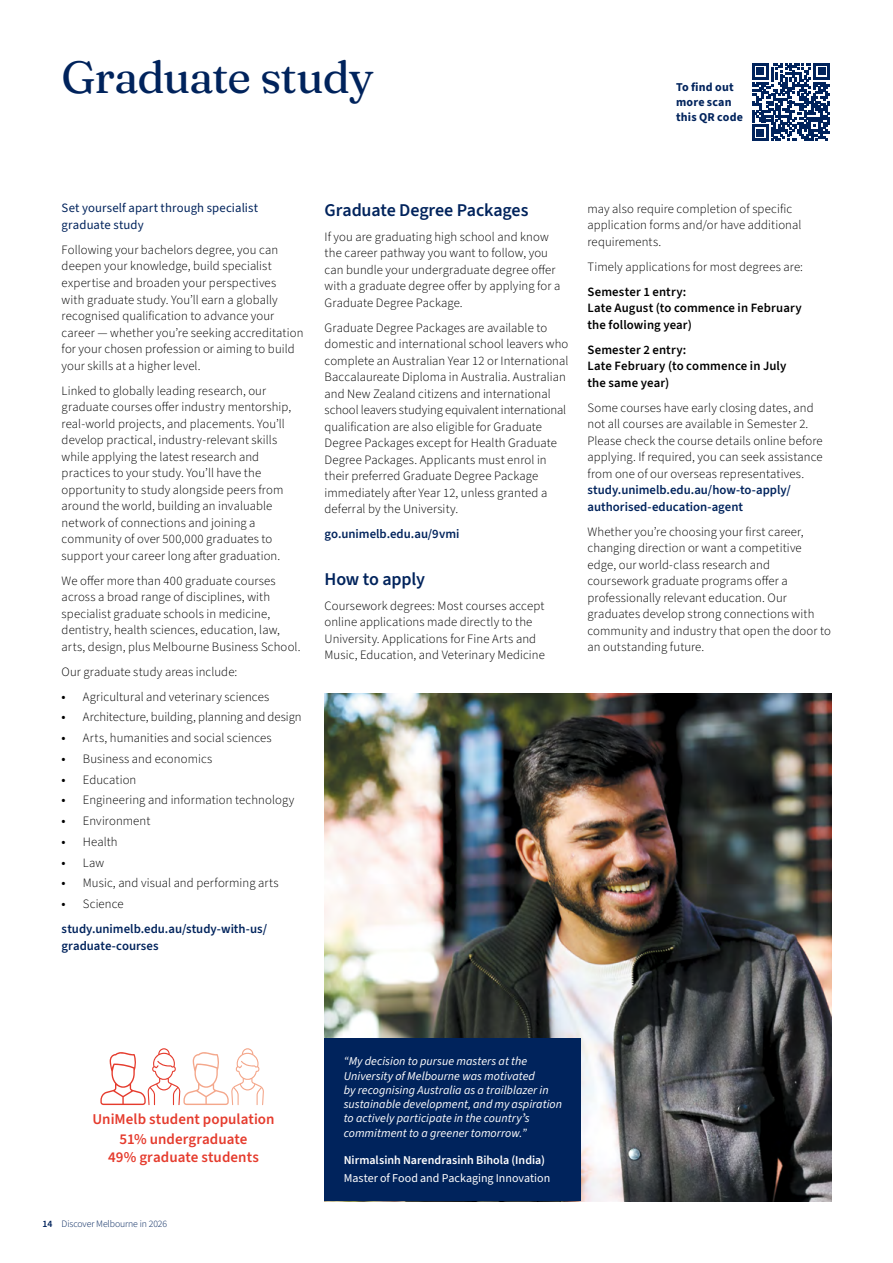
<style>
.page{position:relative;width:893px;height:1263px;background:#fff}
.page>*{position:absolute;margin:0;border:0;box-sizing:border-box;transform-origin:0 0}
.UoM_2026_-_Heading_1_Blue{font:45px "Fraunces 9 pt";letter-spacing:-.025em;color:#00235c}
.UoM_2026_-_Heading_2_Blue{font:600 18px "Source Sans 3";letter-spacing:-.01em;color:#00235c}
.UoM_2026_-_Icon_Heading_Coloured{font:600 15px/18px "Source Sans 3";letter-spacing:.005em;color:#e53b2d;text-align:center}
.UOM_2026_-_Body_Text_8_5_11{font:300 12.75px/16.5px "Source Sans 3";letter-spacing:.005em;color:#000}
.UoM_2026_-_Bullet_Multi-Line{font:300 12.75px "Source Sans 3";letter-spacing:.005em;color:#000}
.UOM_2026_-_Body_Text_8_5_11-2{font:600 12.75px/16.5px "Source Sans 3";letter-spacing:.01em;color:#000}
.UoM_2026_-_Hyperlink_Blue{font:600 12.75px/16.5px "Source Sans 3";color:#00235c}
.UoM_2026_-_Intro_Blue{font:12.75px/16.5px "Source Sans 3";letter-spacing:.01em;color:#00235c}
.UoM_2026_-_Bullet_Last-Line{font:300 12.75px "Source Sans 3";letter-spacing:.01em;color:#000}
.UoM_2026_-_Quote_Text_White{font:italic 12px/14.2px "Source Sans 3";letter-spacing:.005em;color:#fff}
.UoM_2026_-_Student_Name_White{font:600 12px "Source Sans 3";color:#fff}
.UoM_2026_-_Quals_Study_Area_White{font:12px "Source Sans 3";color:#fff}
.UoM_2026_-_Scan_QR_Code_text_Blue{font:700 12px/15px "Source Sans 3";letter-spacing:.015em;color:#00235c}
.t1{font:300 9.75px "Source Sans 3";letter-spacing:-.01em;color:#00235c}
.s1{font-weight:400;font-size:13.5px}
.s2{font-weight:600;color:#00235c}
.s3{font-weight:600}
</style>
<div class="page">
<img style="left:325px;top:694px;width:506px;height:507px">
<svg style="left:100px;top:1048px;width:164px;height:57px"></svg>
<svg style="left:752px;top:63px;width:78px;height:78px"></svg>
<div style="left:325px;top:1038px;width:256px;height:163px;background:#00235c"></div>
<h1 class="UoM_2026_-_Heading_1_Blue" style="left:62px;top:42px;width:314px">Graduate study</h1>
<p class="UoM_2026_-_Scan_QR_Code_text_Blue" style="left:676px;top:80px;width:68px">To find out more scan this QR code</p>
<p class="UoM_2026_-_Intro_Blue" style="left:62px;top:200px;width:198px">Set yourself apart through specialist graduate study</p>
<p class="UOM_2026_-_Body_Text_8_5_11" style="left:62px;top:242px;width:243px">Following your bachelors degree, you can deepen your knowledge, build specialist expertise and broaden your perspectives<br>with graduate study. You’ll earn a globally recognised qualification to advance your career — whether you’re seeking accreditation for your chosen profession or aiming to build your skills at a higher level.</p>
<p class="UOM_2026_-_Body_Text_8_5_11" style="left:62px;top:382px;width:231px">Linked to globally leading research, our graduate courses offer industry mentorship, real-world projects, and placements. You’ll develop practical, industry-relevant skills while applying the latest research and practices to your study. You’ll have the opportunity to study alongside peers from around the world, building an invaluable network of connections and joining a community of over 500,000 graduates to support your career long after graduation.</p>
<p class="UOM_2026_-_Body_Text_8_5_11" style="left:62px;top:572px;width:240px">We offer more than 400 graduate courses across a broad range of disciplines, with specialist graduate schools in medicine, dentistry, health sciences, education, law, arts, design, plus Melbourne Business School.</p>
<p class="UOM_2026_-_Body_Text_8_5_11" style="left:62px;top:663px;width:177px">Our graduate study areas include:</p>
<p class="UoM_2026_-_Bullet_Multi-Line" style="left:62px;top:688px;width:209px"><span class="s1">•</span> Agricultural and veterinary sciences</p>
<p class="UoM_2026_-_Bullet_Multi-Line" style="left:62px;top:708px;width:242px"><span class="s1">•</span> Architecture, building, planning and design</p>
<p class="UoM_2026_-_Bullet_Multi-Line" style="left:62px;top:729px;width:212px"><span class="s1">•</span> Arts, humanities and social sciences</p>
<p class="UoM_2026_-_Bullet_Multi-Line" style="left:62px;top:750px;width:152px"><span class="s1">•</span> Business and economics</p>
<p class="UoM_2026_-_Bullet_Multi-Line" style="left:62px;top:771px;width:76px"><span class="s1">•</span> Education</p>
<p class="UoM_2026_-_Bullet_Multi-Line" style="left:62px;top:791px;width:234px"><span class="s1">•</span> Engineering and information technology</p>
<p class="UoM_2026_-_Bullet_Multi-Line" style="left:62px;top:812px;width:90px"><span class="s1">•</span> Environment</p>
<p class="UoM_2026_-_Bullet_Multi-Line" style="left:62px;top:833px;width:58px"><span class="s1">•</span> Health</p>
<p class="UoM_2026_-_Bullet_Multi-Line" style="left:62px;top:854px;width:44px"><span class="s1">•</span> Law</p>
<p class="UoM_2026_-_Bullet_Multi-Line" style="left:62px;top:874px;width:219px"><span class="s1">•</span> Music, and visual and performing arts</p>
<p class="UoM_2026_-_Bullet_Last-Line" style="left:62px;top:895px;width:64px"><span class="s1">•</span> Science</p>
<p class="UoM_2026_-_Hyperlink_Blue" style="left:62px;top:921px;width:207px">study.unimelb.edu.au/study-with-us/ graduate-courses</p>
<h2 class="UoM_2026_-_Heading_2_Blue" style="left:325px;top:198px;width:205px">Graduate Degree Packages</h2>
<p class="UOM_2026_-_Body_Text_8_5_11" style="left:325px;top:229px;width:237px">If you are graduating high school and know the career pathway you want to follow, you can bundle your undergraduate degree offer with a graduate degree offer by applying for a Graduate Degree Package.</p>
<p class="UOM_2026_-_Body_Text_8_5_11" style="left:325px;top:320px;width:245px">Graduate Degree Packages are available to domestic and international school leavers who complete an Australian Year 12 or International Baccalaureate Diploma in Australia. Australian and New Zealand citizens and international school leavers studying equivalent international qualification are also eligible for Graduate Degree Packages except for Health Graduate Degree Packages. Applicants must enrol in their preferred Graduate Degree Package immediately after Year 12, unless granted a deferral by the University.</p>
<p class="UoM_2026_-_Hyperlink_Blue" style="left:325px;top:526px;width:136px">go.unimelb.edu.au/9vmi</p>
<h2 class="UoM_2026_-_Heading_2_Blue" style="left:325px;top:567px;width:102px">How to apply</h2>
<p class="UOM_2026_-_Body_Text_8_5_11" style="left:325px;top:598px;width:222px">Coursework degrees: Most courses accept online applications made directly to the University. Applications for Fine Arts and Music, Education, and Veterinary Medicine</p>
<p class="UOM_2026_-_Body_Text_8_5_11" style="left:587px;top:200px;width:215px">may also require completion of specific application forms and/or have additional requirements.</p>
<p class="UOM_2026_-_Body_Text_8_5_11" style="left:587px;top:258px;width:217px">Timely applications for most degrees are:</p>
<p class="UOM_2026_-_Body_Text_8_5_11-2" style="left:587px;top:283px;width:216px">Semester 1 entry:<br>Late August (to commence in February the following year)</p>
<p class="UOM_2026_-_Body_Text_8_5_11-2" style="left:587px;top:341px;width:200px">Semester 2 entry:<br>Late February (to commence in July the same year)</p>
<p class="UOM_2026_-_Body_Text_8_5_11" style="left:587px;top:399px;width:237px">Some courses have early closing dates, and not all courses are available in Semester 2.<br>Please check the course details online before applying. If required, you can seek assistance from one of our overseas representatives. <span class="s2">study.unimelb.edu.au/how-to-apply/ authorised-education-agent</span></p>
<p class="UOM_2026_-_Body_Text_8_5_11" style="left:587px;top:523px;width:245px">Whether you’re choosing your first career, changing direction or want a competitive edge, our world-class research and coursework graduate programs offer a professionally relevant education. Our graduates develop strong connections with community and industry that open the door to an outstanding future.</p>
<p class="UoM_2026_-_Icon_Heading_Coloured" style="left:92px;top:1111px;width:184px">UniMelb student population</p>
<p class="UoM_2026_-_Icon_Heading_Coloured" style="left:108px;top:1131px;width:152px">51% undergraduate<br>49% graduate students</p>
<p class="t1" style="left:43px;top:1217px;width:126px"><span class="s3">14</span> Discover Melbourne in 2026</p>
<p class="UoM_2026_-_Quote_Text_White" style="left:344px;top:1055px;width:220px">“My decision to pursue masters at the University of Melbourne was motivated<br>by recognising Australia as a trailblazer in sustainable development, and my aspiration to actively participate in the countryʼs commitment to a greener tomorrow.”</p>
<p class="UoM_2026_-_Student_Name_White" style="left:344px;top:1152px;width:203px">Nirmalsinh Narendrasinh Bihola (India)</p>
<p class="UoM_2026_-_Quals_Study_Area_White" style="left:344px;top:1170px;width:208px">Master of Food and Packaging Innovation</p>
</div>
